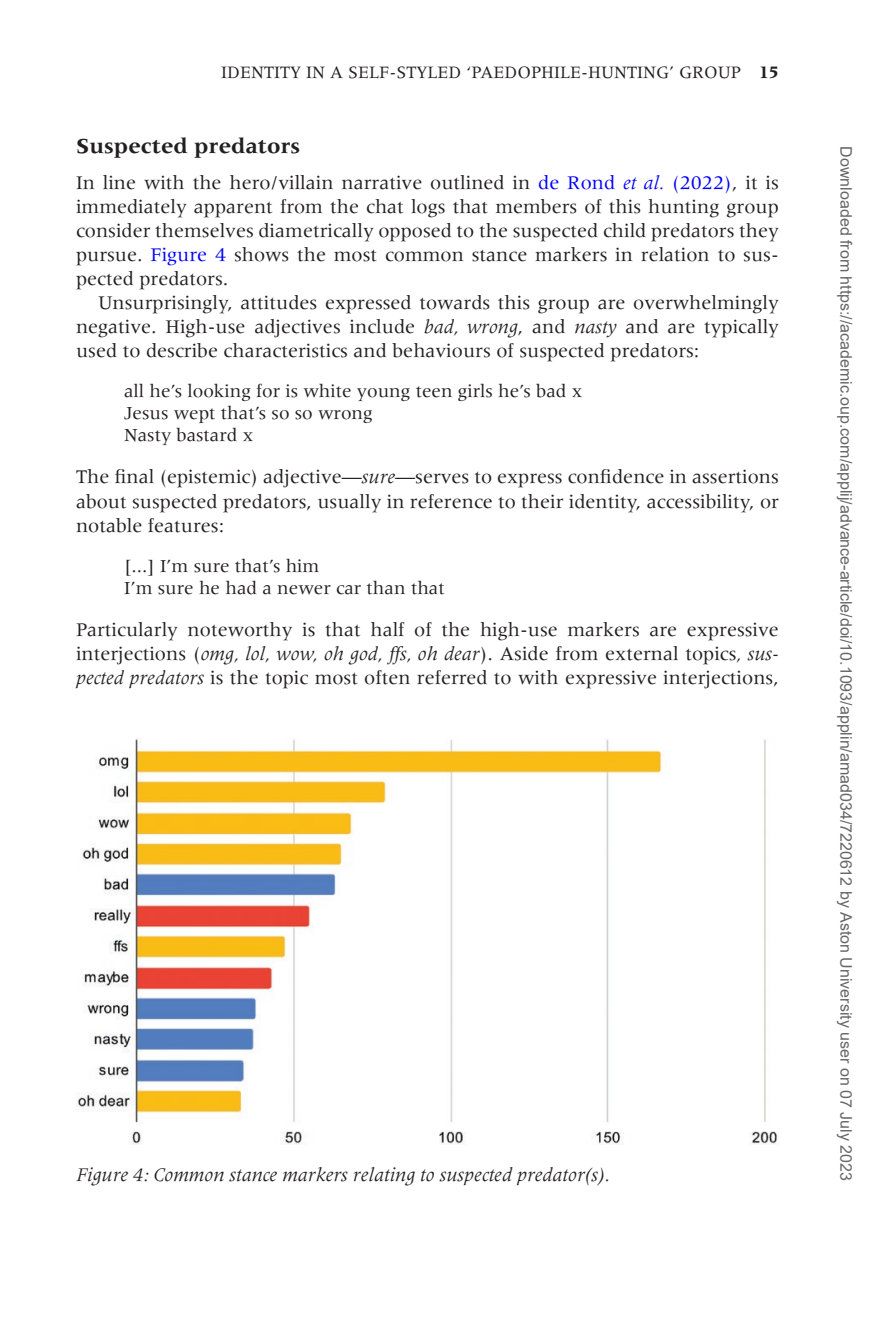
<style>
.page{position:relative;width:885px;height:1327px;background:#fff}
.page>*{position:absolute;margin:0;border:0;box-sizing:border-box;transform-origin:0 0}
.t1{font:700 22px "Meridien LT Std";color:#231f20}
.t2{font:20px/24px "Meridien LT Std";color:#231f20;text-align:justify}
.t3{font:italic 20px "Meridien LT Std";color:#231f20}
.t4{font:19px/22px "Meridien LT Std";color:#231f20}
.t5{font:18px "Meridien LT Std";color:#231f20}
.t6{font:16px "Arial";color:#666}
.s1{font-weight:700}
.s2{color:#00f}
.s3{font-style:italic;color:#00f}
.s4{font-style:italic}
</style>
<div class="page">
<img style="left:78px;top:737px;width:699px;height:408px">
<p class="t5" style="left:221px;top:62px;width:559px">IDENTITY IN A SELF-STYLED ‘PAEDOPHILE-HUNTING’ GROUP <span class="s1">15</span></p>
<p class="t1" style="left:76px;top:134px;width:226px">Suspected predators</p>
<p class="t2" style="left:76px;top:171px;width:704px">In line with the hero/villain narrative outlined in <span class="s2">de Rond</span> <span class="s3">et al.</span> <span class="s2">(2022)</span>, it is immediately apparent from the chat logs that members of this hunting group consider themselves diametrically opposed to the suspected child predators they pursue. <span class="s2">Figure 4</span> shows the most common stance markers in relation to sus&shy;pected predators.</p>
<p class="t2" style="left:76px;top:291px;width:704px;text-indent:22px">Unsurprisingly, attitudes expressed towards this group are overwhelmingly negative. High-use adjectives include <span class="s4">bad, wrong</span>, and <span class="s4">nasty</span> and are typically used to describe characteristics and behaviours of suspected predators:</p>
<p class="t4" style="left:124px;top:380px;width:459px">all he’s looking for is white young teen girls he’s bad x<br>Jesus wept that’s so so wrong<br>Nasty bastard x</p>
<p class="t2" style="left:76px;top:465px;width:704px">The final (epistemic) adjective—<span class="s4">sure</span>—serves to express confidence in assertions about suspected predators, usually in reference to their identity, accessibility, or notable features:</p>
<p class="t4" style="left:124px;top:554px;width:322px">[...] I’m sure that’s him<br>I’m sure he had a newer car than that</p>
<p class="t2" style="left:76px;top:617px;width:704px">Particularly noteworthy is that half of the high-use markers are expressive interjections (<span class="s4">omg, lol, wow, oh god, ffs, oh dear</span>). Aside from external topics<span class="s4">, sus&shy;pected predators</span> is the topic most often referred to with expressive interjections,</p>
<p class="t3" style="left:76px;top:1164px;width:535px">Figure 4: Common stance markers relating to suspected predator(s).</p>
<p class="t6" style="left:852px;top:146px;width:1035px;rotate:90deg">Downloaded from https://academic.oup.com/applij/advance-article/doi/10.1093/applin/amad034/7220612 by Aston University user on 07 July 2023</p>
</div>
